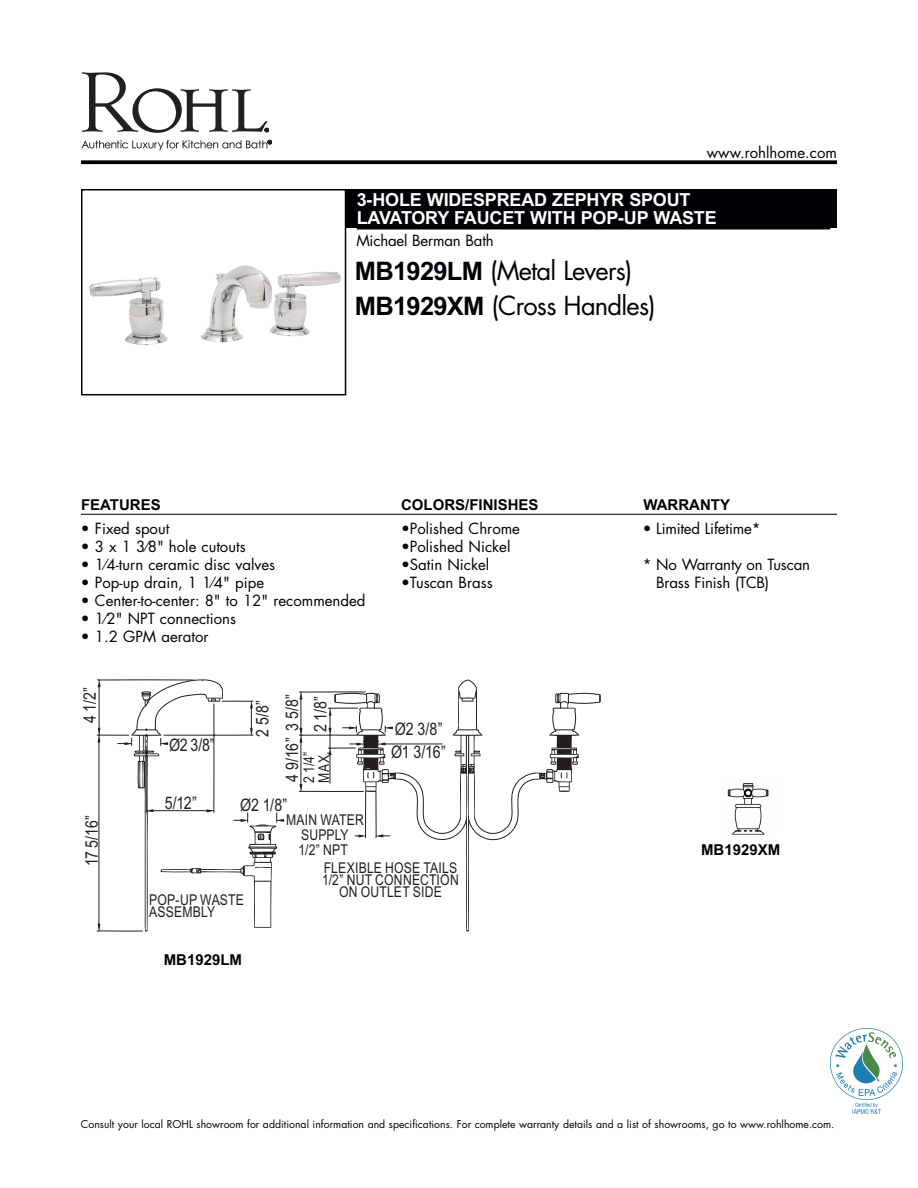
<style>
.page{position:relative;width:918px;height:1188px;background:#fff}
.page>*{position:absolute;margin:0;border:0;box-sizing:border-box;transform-origin:0 0}
.t1{font:25.5px/34.5px "Futura";letter-spacing:-.03em;color:#000006}
.t2{font:700 18px/18px "Arial";letter-spacing:-.01em;color:#fff}
.t3{font:17.4px/23px "Arial Narrow";letter-spacing:-.015em;color:#231f20}
.t4{font:15px/18px "Futura";color:#000006}
.t5{font:700 15px "Arial";color:#000006}
.t6{font:14.85px/12.3px "Arial Narrow";letter-spacing:.015em;color:#231f20}
.t7{font:10.5px "Futura";color:#000006}
.s1{font-family:"Arial";font-weight:700}
</style>
<div class="page">
<svg style="left:82px;top:72px;width:187px;height:61px"></svg>
<svg style="left:81px;top:140px;width:191px;height:10px"></svg>
<img style="left:89px;top:277px;width:72px;height:20px">
<div style="left:81px;top:189px;width:265px;height:206px;border:2px solid #000006"></div>
<img style="left:727px;top:783px;width:42px;height:52px">
<svg style="left:81px;top:160px;width:756px;height:4px;background:#16161b"></svg>
<div style="left:345px;top:189px;width:492px;height:39px;background:#000006"></div>
<div style="left:357px;top:207px;width:473px;height:23px;background:#000006"></div>
<hr style="left:81px;top:514px;width:756px;height:1px;background:#000006">
<svg style="left:299px;top:680px;width:302px;height:251px"></svg>
<svg style="left:97px;top:679px;width:187px;height:252px"></svg>
<img style="left:831px;top:1028px;width:72px;height:86px">
<p class="t4" style="left:707px;top:145px;width:132px">www.rohlhome.com</p>
<p class="t2" style="left:357px;top:191px;width:361px">3-HOLE WIDESPREAD ZEPHYR SPOUT<br>LAVATORY FAUCET WITH POP-UP WASTE</p>
<p class="t4" style="left:356px;top:233px;width:139px">Michael Berman Bath</p>
<h1 class="t1" style="left:355px;top:256px;width:302px"><span class="s1">MB1929LM</span> (Metal Levers)<br><span class="s1">MB1929XM</span> (Cross Handles)</h1>
<p class="t5" style="left:81px;top:496px;width:81px">FEATURES</p>
<p class="t5" style="left:401px;top:496px;width:139px">COLORS/FINISHES</p>
<p class="t5" style="left:643px;top:496px;width:88px">WARRANTY</p>
<p class="t4" style="left:81px;top:521px;width:90px">• Fixed spout</p>
<p class="t4" style="left:81px;top:539px;width:166px">• 3 x 1 3⁄8" hole cutouts</p>
<p class="t4" style="left:81px;top:557px;width:196px">• 1⁄4-turn ceramic disc valves</p>
<p class="t4" style="left:81px;top:575px;width:185px">• Pop-up drain, 1 1⁄4" pipe</p>
<p class="t4" style="left:81px;top:593px;width:286px">• Center-to-center: 8" to 12" recommended</p>
<p class="t4" style="left:81px;top:611px;width:157px">• 1⁄2" NPT connections</p>
<p class="t4" style="left:81px;top:629px;width:129px">• 1.2 GPM aerator</p>
<p class="t3" style="left:78px;top:723px;width:38px;rotate:-90deg">4 1/2”</p>
<p class="t3" style="left:169px;top:733px;width:47px">Ø2 3/8”</p>
<p class="t3" style="left:165px;top:791px;width:34px">5/12”</p>
<p class="t3" style="left:247px;top:782px;width:89px;line-height:29.7px;text-indent:45px;rotate:-90deg">2 5/8”<br>4 9/16” 3 5/8”</p>
<p class="t3" style="left:308px;top:732px;width:38px;rotate:-90deg">2 1/8”</p>
<p class="t6" style="left:301px;top:783px;width:33px;line-height:14.9px;rotate:-90deg">2 1/4”<br>MAX.</p>
<p class="t3" style="left:240px;top:793px;width:49px">Ø2 1/8”</p>
<p class="t4" style="left:401px;top:521px;width:121px">•Polished Chrome</p>
<p class="t4" style="left:401px;top:539px;width:111px">•Polished Nickel</p>
<p class="t4" style="left:401px;top:557px;width:90px">•Satin Nickel</p>
<p class="t4" style="left:401px;top:575px;width:93px">•Tuscan Brass</p>
<p class="t3" style="left:391px;top:716px;width:56px">Ø2 3/8”<br>Ø1 3/16”</p>
<p class="t3" style="left:79px;top:866px;width:53px;rotate:-90deg">17 5/16”</p>
<p class="t6" style="left:149px;top:893px;width:96px">POP-UP WASTE<br>ASSEMBLY</p>
<p class="t5" style="left:164px;top:951px;width:80px">MB1929LM</p>
<p class="t6" style="left:286px;top:812px;width:79px;line-height:14.9px;text-align:center">MAIN WATER<br>SUPPLY<br>1/2” NPT</p>
<p class="t6" style="left:322px;top:861px;width:138px;text-align:center">FLEXIBLE HOSE TAILS<br>1/2” NUT CONNECTION<br>ON OUTLET SIDE</p>
<p class="t4" style="left:643px;top:521px;width:119px">• Limited Lifetime*</p>
<p class="t4" style="left:656px;top:557px;width:155px;text-indent:-14px">* No Warranty on Tuscan<br>Brass Finish (TCB)</p>
<p class="t5" style="left:701px;top:841px;width:81px">MB1929XM</p>
<p class="t7" style="left:81px;top:1120px;width:755px">Consult your local ROHL showroom for additional information and specifications. For complete warranty details and a list of showrooms, go to www.rohlhome.com.</p>
</div>
